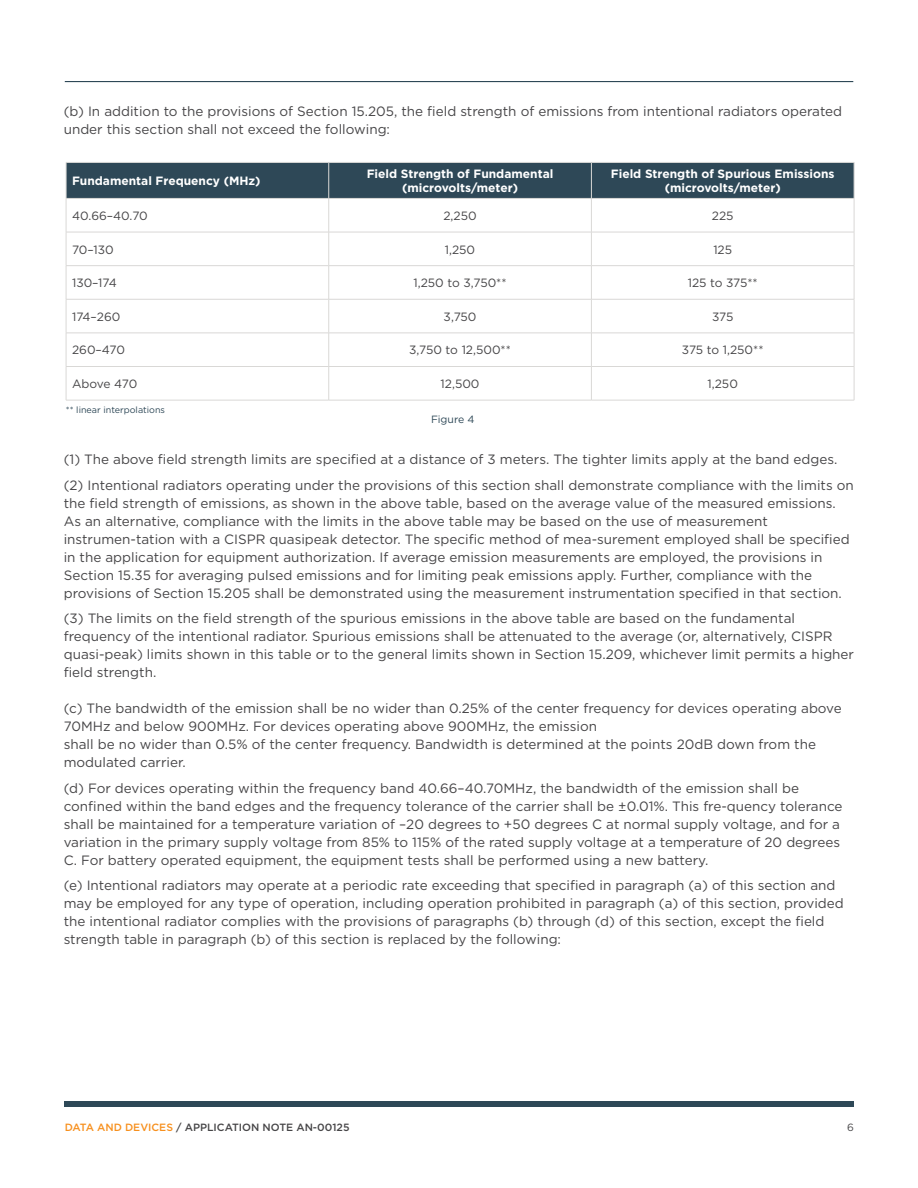
<style>
.page{position:relative;width:918px;height:1188px;background:#fff}
.page>*{position:absolute;margin:0;border:0;box-sizing:border-box;transform-origin:0 0}
.t1{font:13.5px/18px "Gotham";color:#464547}
.t2{font:12px "Gotham";color:#464547}
.t3{font:700 12px/14.4px "Gotham";color:#fff;text-align:center}
.t4{font:12px "Gotham";letter-spacing:-.025em;color:#464547}
.t5{font:500 10.5px "Gotham";color:#464547}
.t6{font:10.5px "Gotham";color:#2e4857}
.t7{font:10.5px "Gotham";color:#464547}
.t8{font:9px "Gotham";color:#2e4857}
.s1{color:#f7901e}
</style>
<div class="page">
<hr style="left:65px;top:81px;width:788px;height:1px;background:#2e4857">
<div style="left:65px;top:1101px;width:789px;height:6px;background:#2e4857"></div>
<div style="left:67px;top:163px;width:787px;height:35px;background:#2e4857"></div>
<hr style="left:66px;top:162px;width:263px;height:1px;background:#d9d8d6">
<hr style="left:66px;top:163px;width:1px;height:35px;background:#d9d8d6">
<hr style="left:329px;top:162px;width:262px;height:1px;background:#d9d8d6">
<hr style="left:328px;top:163px;width:1px;height:35px;background:#d9d8d6">
<hr style="left:591px;top:162px;width:263px;height:1px;background:#d9d8d6">
<hr style="left:591px;top:163px;width:1px;height:35px;background:#d9d8d6">
<hr style="left:854px;top:163px;width:1px;height:35px;background:#d9d8d6">
<hr style="left:66px;top:198px;width:263px;height:1px;background:#d9d8d6">
<hr style="left:66px;top:199px;width:1px;height:33px;background:#d9d8d6">
<hr style="left:329px;top:198px;width:262px;height:1px;background:#d9d8d6">
<hr style="left:328px;top:199px;width:1px;height:33px;background:#d9d8d6">
<hr style="left:591px;top:198px;width:263px;height:1px;background:#d9d8d6">
<hr style="left:591px;top:199px;width:1px;height:33px;background:#d9d8d6">
<hr style="left:854px;top:199px;width:1px;height:33px;background:#d9d8d6">
<hr style="left:66px;top:232px;width:263px;height:1px;background:#d9d8d6">
<hr style="left:66px;top:232px;width:1px;height:33px;background:#d9d8d6">
<hr style="left:329px;top:232px;width:262px;height:1px;background:#d9d8d6">
<hr style="left:328px;top:232px;width:1px;height:33px;background:#d9d8d6">
<hr style="left:591px;top:232px;width:263px;height:1px;background:#d9d8d6">
<hr style="left:591px;top:232px;width:1px;height:33px;background:#d9d8d6">
<hr style="left:854px;top:232px;width:1px;height:33px;background:#d9d8d6">
<hr style="left:66px;top:265px;width:263px;height:1px;background:#d9d8d6">
<hr style="left:66px;top:266px;width:1px;height:33px;background:#d9d8d6">
<hr style="left:329px;top:265px;width:262px;height:1px;background:#d9d8d6">
<hr style="left:328px;top:266px;width:1px;height:33px;background:#d9d8d6">
<hr style="left:591px;top:265px;width:263px;height:1px;background:#d9d8d6">
<hr style="left:591px;top:266px;width:1px;height:33px;background:#d9d8d6">
<hr style="left:854px;top:266px;width:1px;height:33px;background:#d9d8d6">
<hr style="left:66px;top:299px;width:263px;height:1px;background:#d9d8d6">
<hr style="left:66px;top:299px;width:1px;height:34px;background:#d9d8d6">
<hr style="left:329px;top:299px;width:262px;height:1px;background:#d9d8d6">
<hr style="left:328px;top:299px;width:1px;height:34px;background:#d9d8d6">
<hr style="left:591px;top:299px;width:263px;height:1px;background:#d9d8d6">
<hr style="left:591px;top:299px;width:1px;height:34px;background:#d9d8d6">
<hr style="left:854px;top:299px;width:1px;height:34px;background:#d9d8d6">
<hr style="left:66px;top:333px;width:263px;height:1px;background:#d9d8d6">
<hr style="left:66px;top:333px;width:1px;height:33px;background:#d9d8d6">
<hr style="left:329px;top:333px;width:262px;height:1px;background:#d9d8d6">
<hr style="left:328px;top:333px;width:1px;height:33px;background:#d9d8d6">
<hr style="left:591px;top:333px;width:263px;height:1px;background:#d9d8d6">
<hr style="left:591px;top:333px;width:1px;height:33px;background:#d9d8d6">
<hr style="left:854px;top:333px;width:1px;height:33px;background:#d9d8d6">
<hr style="left:66px;top:366px;width:263px;height:1px;background:#d9d8d6">
<hr style="left:66px;top:367px;width:1px;height:33px;background:#d9d8d6">
<hr style="left:329px;top:366px;width:262px;height:1px;background:#d9d8d6">
<hr style="left:328px;top:367px;width:1px;height:33px;background:#d9d8d6">
<hr style="left:591px;top:366px;width:263px;height:1px;background:#d9d8d6">
<hr style="left:591px;top:367px;width:1px;height:33px;background:#d9d8d6">
<hr style="left:854px;top:367px;width:1px;height:33px;background:#d9d8d6">
<hr style="left:66px;top:400px;width:263px;height:1px;background:#d9d8d6">
<hr style="left:329px;top:400px;width:262px;height:1px;background:#d9d8d6">
<hr style="left:591px;top:400px;width:263px;height:1px;background:#d9d8d6">
<p class="t1" style="left:64px;top:101px;width:780px">(b) In addition to the provisions of Section 15.205, the field strength of emissions from intentional radiators operated under this section shall not exceed the following:</p>
<p class="t3" style="left:72px;top:174px;width:190px">Fundamental Frequency (MHz)</p>
<p class="t3" style="left:367px;top:167px;width:188px">Field Strength of Fundamental (microvolts/meter)</p>
<p class="t3" style="left:611px;top:167px;width:225px;line-height:13.5px">Field Strength of Spurious Emissions (microvolts/meter)</p>
<p class="t2" style="left:72px;top:208px;width:77px">40.66–40.70</p>
<p class="t2" style="left:443px;top:208px;width:35px">2,250</p>
<p class="t2" style="left:712px;top:208px;width:23px">225</p>
<p class="t2" style="left:72px;top:242px;width:43px">70–130</p>
<p class="t2" style="left:445px;top:242px;width:32px">1,250</p>
<p class="t2" style="left:713px;top:242px;width:20px">125</p>
<p class="t2" style="left:72px;top:275px;width:46px">130–174</p>
<p class="t2" style="left:414px;top:275px;width:95px">1,250 to 3,750**</p>
<p class="t2" style="left:688px;top:275px;width:72px">125 to 375**</p>
<p class="t2" style="left:72px;top:309px;width:50px">174–260</p>
<p class="t2" style="left:444px;top:309px;width:34px">3,750</p>
<p class="t2" style="left:712px;top:309px;width:23px">375</p>
<p class="t2" style="left:72px;top:343px;width:54px">260–470</p>
<p class="t2" style="left:409px;top:343px;width:103px">3,750 to 12,500**</p>
<p class="t2" style="left:682px;top:343px;width:83px">375 to 1,250**</p>
<p class="t4" style="left:72px;top:376px;width:67px">Above 470</p>
<p class="t2" style="left:441px;top:376px;width:40px">12,500</p>
<p class="t2" style="left:708px;top:376px;width:32px">1,250</p>
<p class="t6" style="left:431px;top:413px;width:45px">Figure 4</p>
<p class="t8" style="left:66px;top:404px;width:101px">** linear interpolations</p>
<p class="t1" style="left:64px;top:446px;width:792px;line-height:25.5px">(1) The above field strength limits are specified at a distance of 3 meters. The tighter limits apply at the band edges. (2) Intentional radiators operating under the provisions of this section shall demonstrate compliance with the limits on</p>
<p class="t1" style="left:64px;top:494px;width:788px">the field strength of emissions, as shown in the above table, based on the average value of the measured emissions.<br>As an alternative, compliance with the limits in the above table may be based on the use of measurement instrumen-tation with a CISPR quasipeak detector. The specific method of mea-surement employed shall be specified in the application for equipment authorization. If average emission measurements are employed, the provisions in Section 15.35 for averaging pulsed emissions and for limiting peak emissions apply. Further, compliance with the provisions of Section 15.205 shall be demonstrated using the measurement instrumentation specified in that section.</p>
<p class="t1" style="left:64px;top:609px;width:792px">(3) The limits on the field strength of the spurious emissions in the above table are based on the fundamental frequency of the intentional radiator. Spurious emissions shall be attenuated to the average (or, alternatively, CISPR quasi-peak) limits shown in this table or to the general limits shown in Section 15.209, whichever limit permits a higher field strength.</p>
<p class="t1" style="left:64px;top:699px;width:780px">(c) The bandwidth of the emission shall be no wider than 0.25% of the center frequency for devices operating above 70MHz and below 900MHz. For devices operating above 900MHz, the emission<br>shall be no wider than 0.5% of the center frequency. Bandwidth is determined at the points 20dB down from the modulated carrier.</p>
<p class="t1" style="left:64px;top:779px;width:780px">(d) For devices operating within the frequency band 40.66–40.70MHz, the bandwidth of the emission shall be confined within the band edges and the frequency tolerance of the carrier shall be ±0.01%. This fre-quency tolerance shall be maintained for a temperature variation of –20 degrees to +50 degrees C at normal supply voltage, and for a variation in the primary supply voltage from 85% to 115% of the rated supply voltage at a temperature of 20 degrees C. For battery operated equipment, the equipment tests shall be performed using a new battery.</p>
<p class="t1" style="left:64px;top:876px;width:782px">(e) Intentional radiators may operate at a periodic rate exceeding that specified in paragraph (a) of this section and may be employed for any type of operation, including operation prohibited in paragraph (a) of this section, provided the intentional radiator complies with the provisions of paragraphs (b) through (d) of this section, except the field strength table in paragraph (b) of this section is replaced by the following:</p>
<p class="t5" style="left:65px;top:1120px;width:286px"><span class="s1">DATA AND DEVICES</span> / APPLICATION NOTE AN-00125</p>
<p class="t7" style="left:847px;top:1121px;width:8px">6</p>
</div>
